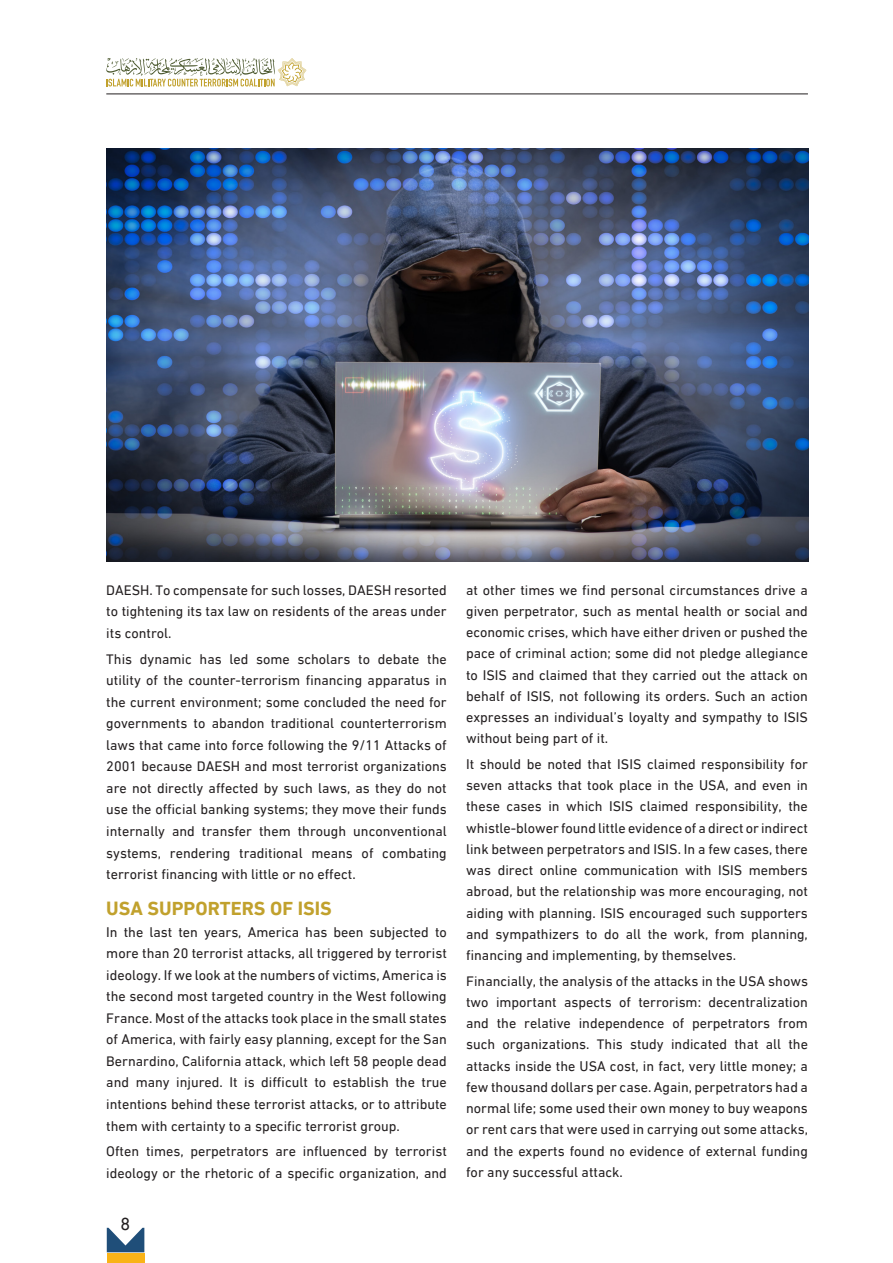
<style>
.page{position:relative;width:893px;height:1263px;background:#fff}
.page>*{position:absolute;margin:0;border:0;box-sizing:border-box;transform-origin:0 0}
.t1{font:700 19.5px "DIN Next LTW23";color:#c1a12d}
.t2{font:18px "DIN Next LTW23";color:#231f20}
.t3{font:14.25px/21.3px "DIN Next LTW23";color:#231f20;text-align:justify}
</style>
<div class="page">
<hr style="left:106px;top:94px;width:702px;height:1px;background:#231f20">
<svg style="left:106px;top:58px;width:200px;height:28px"></svg>
<div style="left:107px;top:1254px;width:37px;height:9px;background:#f9b317"></div>
<svg style="left:107px;top:1228px;width:37px;height:24px"></svg>
<img style="left:107px;top:149px;width:701px;height:412px">
<p class="t3" style="left:106px;top:579px;width:342px">DAESH. To compensate for such losses, DAESH resorted to tightening its tax law on residents of the areas under its control.</p>
<p class="t3" style="left:106px;top:648px;width:342px">This dynamic has led some scholars to debate the utility of the counter-terrorism financing apparatus in the current environment; some concluded the need for governments to abandon traditional counterterrorism laws that came into force following the 9/11 Attacks of 2001 because DAESH and most terrorist organizations are not directly affected by such laws, as they do not use the official banking systems; they move their funds internally and transfer them through unconventional systems, rendering traditional means of combating terrorist financing with little or no effect.</p>
<p class="t1" style="left:106px;top:897px;width:227px">USA SUPPORTERS OF ISIS</p>
<p class="t3" style="left:106px;top:921px;width:342px">In the last ten years, America has been subjected to more than 20 terrorist attacks, all triggered by terrorist ideology. If we look at the numbers of victims, America is the second most targeted country in the West following France. Most of the attacks took place in the small states of America, with fairly easy planning, except for the San Bernardino, California attack, which left 58 people dead and many injured. It is difficult to establish the true intentions behind these terrorist attacks, or to attribute them with certainty to a specific terrorist group.</p>
<p class="t3" style="left:106px;top:1141px;width:342px">Often times, perpetrators are influenced by terrorist ideology or the rhetoric of a specific organization, and</p>
<p class="t2" style="left:120px;top:1213px;width:11px">8</p>
<p class="t3" style="left:466px;top:579px;width:343px">at other times we find personal circumstances drive a given perpetrator, such as mental health or social and economic crises, which have either driven or pushed the pace of criminal action; some did not pledge allegiance to ISIS and claimed that they carried out the attack on behalf of ISIS, not following its orders. Such an action expresses an individual’s loyalty and sympathy to ISIS without being part of it.</p>
<p class="t3" style="left:466px;top:753px;width:343px">It should be noted that ISIS claimed responsibility for seven attacks that took place in the USA, and even in these cases in which ISIS claimed responsibility, the whistle-blower found little evidence of a direct or indirect link between perpetrators and ISIS. In a few cases, there was direct online communication with ISIS members abroad, but the relationship was more encouraging, not aiding with planning. ISIS encouraged such supporters and sympathizers to do all the work, from planning, financing and implementing, by themselves.</p>
<p class="t3" style="left:466px;top:970px;width:343px">Financially, the analysis of the attacks in the USA shows two important aspects of terrorism: decentralization and the relative independence of perpetrators from such organizations. This study indicated that all the attacks inside the USA cost, in fact, very little money; a few thousand dollars per case. Again, perpetrators had a normal life; some used their own money to buy weapons or rent cars that were used in carrying out some attacks, and the experts found no evidence of external funding for any successful attack.</p>
</div>
